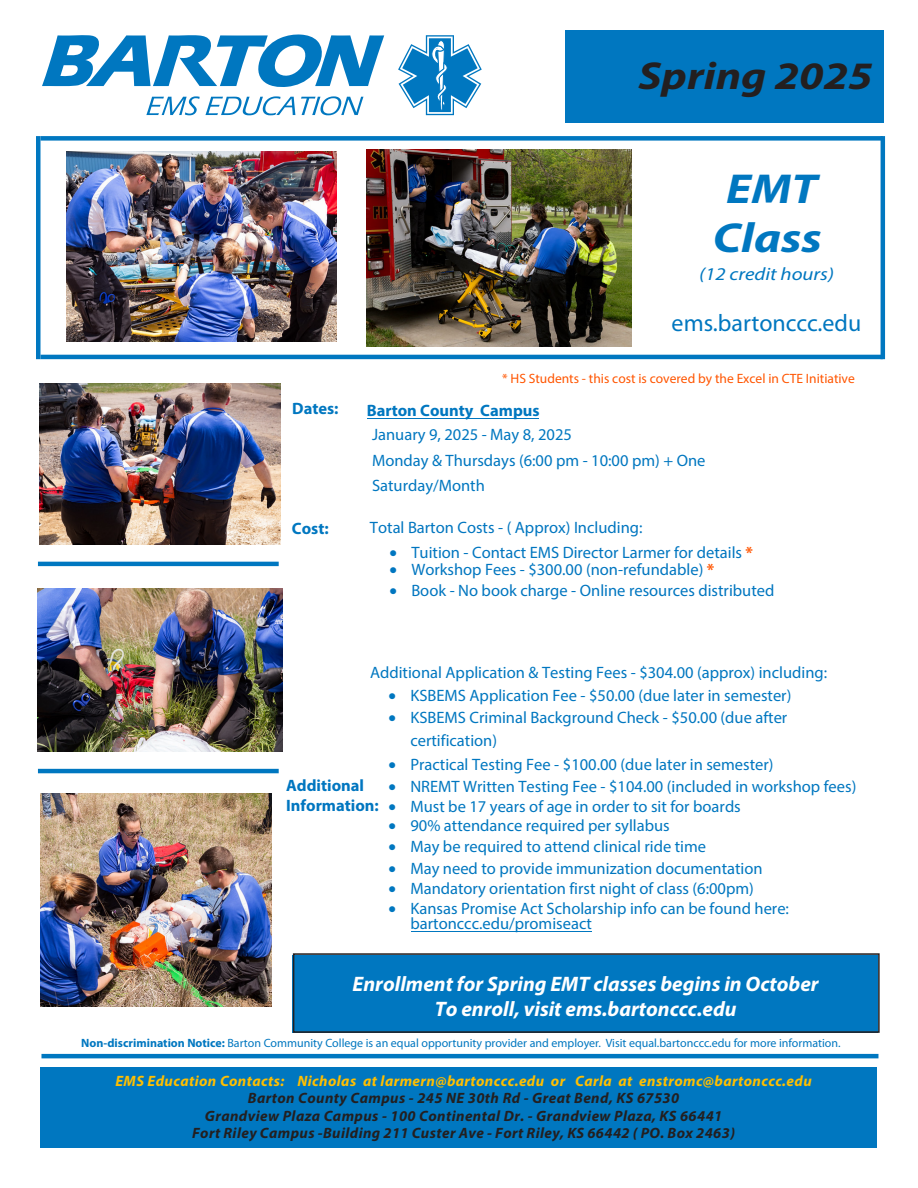
<style>
.page{position:relative;width:918px;height:1188px;background:#fff}
.page>*{position:absolute;margin:0;border:0;box-sizing:border-box;transform-origin:0 0}
.program_name{font:italic 700 42px/49.1px "Myriad Pro";color:#0077c0;text-align:center;scale:1.16 1}
.program_name-2{font:italic 700 39px "Myriad Pro";color:#231f20;scale:1.16 1}
.web_address{font:24px "Myriad Pro";color:#0077c0}
.heading{font:italic 700 21px/25.2px "Myriad Pro";color:#fff;text-align:center}
.program_name-3{font:italic 18px "Myriad Pro";color:#0077c0;scale:1.16 1}
.heading-2{font:16.5px/25.5px "Myriad Pro";color:#0077c0}
.t1{font:16.5px "Myriad Pro";color:#0076c0}
.heading-3{font:700 16.5px "Myriad Pro";color:#0077c0}
.t2{font:700 16.5px/19.8px "Myriad Pro";color:#0076c0}
.t3{font:italic 700 15px/17.4px "Myriad Pro";letter-spacing:.03em;color:#231f20;text-align:center}
.t4{font:italic 700 15px "Myriad Pro";letter-spacing:.03em;color:#ffbf00}
.t5{font:13.5px "Myriad Pro";color:#f50}
.t6{font:12px "Myriad Pro";color:#0077c0}
.s1{font-weight:700;color:#f50}
.s2{font-weight:700}
</style>
<div class="page">
<div style="left:292px;top:955px;width:586px;height:77px;background:#0077c0"></div>
<div style="left:293px;top:953px;width:587px;height:80px;border:2px solid #231f20"></div>
<div style="left:565px;top:31px;width:319px;height:92px;background:#0077c0"></div>
<div style="left:40px;top:1067px;width:838px;height:80px;background:#0077c0"></div>
<hr style="left:41px;top:1054px;width:837px;height:4px;background:#0077c0">
<div style="left:40px;top:136px;width:843px;height:5px;background:#0077c0"></div>
<hr style="left:40px;top:355px;width:843px;height:4px;background:#0077c0">
<svg style="left:42px;top:34px;width:342px;height:53px"></svg>
<svg style="left:146px;top:96px;width:149px;height:19px"></svg>
<svg style="left:301px;top:96px;width:62px;height:19px"></svg>
<svg style="left:398px;top:35px;width:84px;height:81px"></svg>
<hr style="left:881px;top:136px;width:4px;height:223px;background:#0077c0">
<hr style="left:36px;top:136px;width:4px;height:223px;background:#0077c0">
<img style="left:41px;top:794px;width:231px;height:212px">
<img style="left:366px;top:149px;width:265px;height:197px">
<img style="left:39px;top:384px;width:241px;height:161px">
<img style="left:38px;top:589px;width:244px;height:163px">
<img style="left:67px;top:151px;width:270px;height:191px">
<hr style="left:38px;top:563px;width:241px;height:2px;background:#0077c0">
<hr style="left:38px;top:770px;width:241px;height:2px;background:#0077c0">
<hr style="left:411px;top:931px;width:181px;height:1px;background:#0077c0">
<hr style="left:368px;top:418px;width:171px;height:1px;background:#0077c0">
<p class="program_name-2" style="left:639px;top:50px;width:203px">Spring 2025</p>
<p class="program_name" style="left:713px;top:163px;width:95px">EMT<br>Class</p>
<p class="program_name-3" style="left:699px;top:263px;width:118px">(12 credit hours)</p>
<p class="web_address" style="left:672px;top:308px;width:191px">ems.bartonccc.edu</p>
<p class="t5" style="left:502px;top:370px;width:354px">* HS Students - this cost is covered by the Excel in CTE Initiative</p>
<p class="heading-3" style="left:292px;top:397px;width:48px">Dates:</p>
<p class="heading-3" style="left:367px;top:399px;width:174px">Barton County Campus</p>
<p class="heading-2" style="left:372px;top:422px;width:335px">January 9, 2025 - May 8, 2025<br>Monday &amp; Thursdays (6:00 pm - 10:00 pm) + One<br>Saturday/Month</p>
<p class="t1" style="left:370px;top:518px;width:274px">Total Barton Costs - ( Approx) Including:</p>
<p class="t1" style="left:389px;top:542px;width:365px">• Tuition - Contact EMS Director Larmer for details <span class="s1">*</span></p>
<p class="t1" style="left:389px;top:560px;width:326px">• Workshop Fees - $300.00 (non-refundable) <span class="s1">*</span></p>
<p class="t1" style="left:389px;top:580px;width:387px">• Book - No book charge - Online resources distributed</p>
<p class="heading-2" style="left:370px;top:659px;width:459px">Additional Application &amp; Testing Fees - $304.00 (approx) including:</p>
<p class="heading-2" style="left:388px;top:683px;width:404px">• KSBEMS Application Fee - $50.00 (due later in semester)</p>
<p class="heading-2" style="left:410px;top:706px;width:378px;line-height:23.1px;text-indent:-22px">• KSBEMS Criminal Background Check - $50.00 (due after certification)</p>
<p class="heading-2" style="left:388px;top:751px;width:387px">• Practical Testing Fee - $100.00 (due later in semester)</p>
<p class="heading-2" style="left:388px;top:773px;width:469px">• NREMT Written Testing Fee - $104.00 (included in workshop fees)</p>
<p class="heading-2" style="left:388px;top:793px;width:354px">• Must be 17 years of age in order to sit for boards</p>
<p class="heading-2" style="left:388px;top:813px;width:283px">• 90% attendance required per syllabus</p>
<p class="heading-2" style="left:388px;top:834px;width:319px">• May be required to attend clinical ride time</p>
<p class="heading-2" style="left:388px;top:855px;width:376px">• May need to provide immunization documentation</p>
<p class="heading-2" style="left:388px;top:876px;width:367px">• Mandatory orientation first night of class (6:00pm)</p>
<p class="heading-2" style="left:410px;top:901px;width:380px;line-height:15px;text-indent:-22px">• Kansas Promise Act Scholarship info can be found here: bartonccc.edu/promiseact</p>
<p class="t2" style="left:286px;top:775px;width:94px">Additional<br>Information:</p>
<p class="heading" style="left:353px;top:970px;width:468px">Enrollment for Spring EMT classes begins in October<br>To enroll, visit ems.bartonccc.edu</p>
<p class="t6" style="left:81px;top:1036px;width:761px"><span class="s2">Non-discrimination Notice:</span> Barton Community College is an equal opportunity provider and employer. Visit equal.bartonccc.edu for more information.</p>
<p class="t4" style="left:115px;top:1071px;width:698px">EMS Education Contacts: Nicholas at larmern@bartonccc.edu or Carla at enstromc@bartonccc.edu</p>
<p class="t3" style="left:192px;top:1089px;width:544px">Barton County Campus - 245 NE 30th Rd - Great Bend, KS 67530<br>Grandview Plaza Campus - 100 Continental Dr. - Grandview Plaza, KS 66441<br>Fort Riley Campus -Building 211 Custer Ave - Fort Riley, KS 66442 ( PO. Box 2463)</p>
</div>
